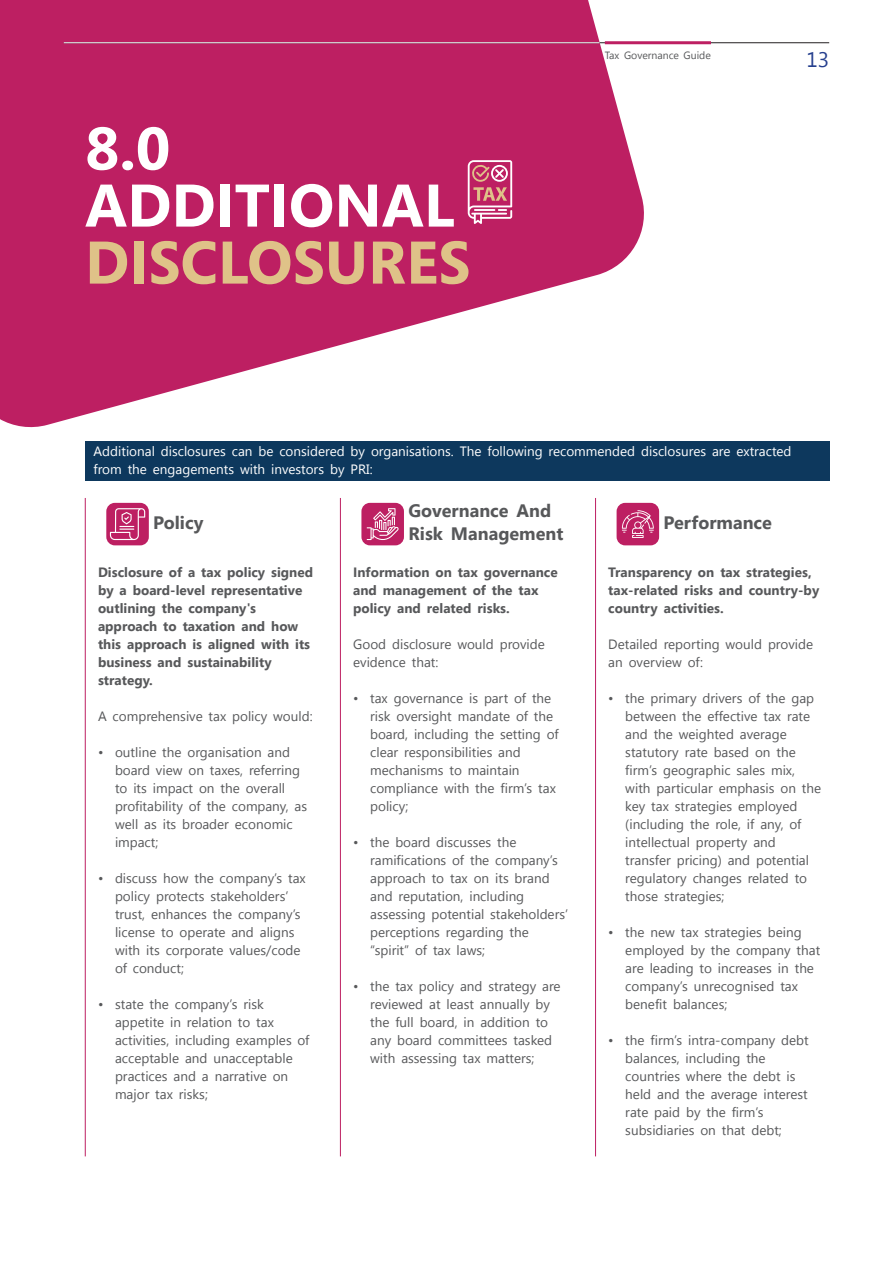
<style>
.page{position:relative;width:893px;height:1263px;background:#fff}
.page>*{position:absolute;margin:0;border:0;box-sizing:border-box;transform-origin:0 0}
.t1{font:700 60px/57px "Segoe UI";color:#fff}
.t2{font:700 60px "Segoe UI";color:#dfc288}
.t3{font:21px "Segoe UI";color:#253f8e}
.t4{font:700 18px/22.5px "Segoe UI";color:#57585a}
.t5{font:13.5px/18px "Segoe UI";color:#57585a}
.t6{font:700 13.5px/18px "Segoe UI";color:#57585a}
.t7{font:13.5px/18px "Segoe UI";color:#fff}
.t8{font:10.5px "Segoe UI";color:#57585a}
</style>
<div class="page">
<svg style="left:0;top:0;width:651px;height:428px;fill:#bd1f62"></svg>
<svg style="left:468px;top:160px;width:44px;height:64px;background:#d0688c"></svg>
<div style="left:85px;top:442px;width:744px;height:39px;background:#0d385d"></div>
<hr style="left:85px;top:498px;width:1px;height:48px;background:#bd1f62">
<hr style="left:340px;top:498px;width:1px;height:48px;background:#bd1f62">
<hr style="left:595px;top:498px;width:1px;height:48px;background:#bd1f62">
<hr style="left:85px;top:546px;width:1px;height:610px;background:#bd1f62">
<hr style="left:340px;top:546px;width:1px;height:610px;background:#bd1f62">
<hr style="left:595px;top:546px;width:1px;height:610px;background:#bd1f62">
<div style="left:361px;top:503px;width:43px;height:42px;background:#bd1f62;border-radius:9px"></div>
<svg style="left:367px;top:508px;width:32px;height:33px"></svg>
<div style="left:106px;top:503px;width:43px;height:42px;background:#bd1f62;border-radius:9px"></div>
<svg style="left:110px;top:508px;width:35px;height:32px"></svg>
<div style="left:617px;top:503px;width:42px;height:42px;background:#bd1f62;border-radius:9px"></div>
<svg style="left:622px;top:510px;width:32px;height:28px"></svg>
<hr style="left:64px;top:42px;width:765px;height:1px;background:#231f20">
<hr style="left:605px;top:41px;width:106px;height:3px;background:#bd1f62">
<hr style="left:64px;top:42px;width:536px;height:1px;background:#fff">
<h1 class="t1" style="left:85px;top:117px;width:371px">8.0<br>ADDITIONAL</h1>
<h1 class="t2" style="left:85px;top:219px;width:387px">DISCLOSURES</h1>
<p class="t8" style="left:605px;top:48px;width:108px">Tax Governance Guide</p>
<h2 class="t3" style="left:806px;top:45px;width:24px">13</h2>
<p class="t7" style="left:94px;top:442px;width:699px">Additional disclosures can be considered by organisations. The following recommended disclosures are extracted from the engagements with investors by PRI:</p>
<h3 class="t4" style="left:153px;top:510px;width:52px">Policy</h3>
<h3 class="t4" style="left:408px;top:499px;width:156px">Governance And<br>Risk Management</h3>
<h3 class="t4" style="left:664px;top:510px;width:110px">Performance</h3>
<p class="t6" style="left:98px;top:563px;width:217px">Disclosure of a tax policy signed by a board-level representative outlining the company's approach to taxation and how this approach is aligned with its business and sustainability strategy.</p>
<p class="t5" style="left:98px;top:707px;width:216px">A comprehensive tax policy would:</p>
<p class="t5" style="left:115px;top:743px;width:194px;text-indent:-17px">• outline the organisation and board view on taxes, referring to its impact on the overall profitability of the company, as well as its broader economic impact;</p>
<p class="t5" style="left:115px;top:869px;width:192px;text-indent:-17px">• discuss how the company’s tax policy protects stakeholders’ trust, enhances the company’s license to operate and aligns with its corporate values/code of conduct;</p>
<p class="t5" style="left:115px;top:995px;width:196px;text-indent:-17px">• state the company’s risk appetite in relation to tax activities, including examples of acceptable and unacceptable practices and a narrative on major tax risks;</p>
<p class="t6" style="left:353px;top:563px;width:206px">Information on tax governance and management of the tax policy and related risks.</p>
<p class="t5" style="left:353px;top:635px;width:193px">Good disclosure would provide evidence that:</p>
<p class="t5" style="left:370px;top:689px;width:190px;text-indent:-17px">• tax governance is part of the risk oversight mandate of the board, including the setting of clear responsibilities and mechanisms to maintain compliance with the firm’s tax policy;</p>
<p class="t5" style="left:370px;top:833px;width:200px;text-indent:-17px">• the board discusses the ramifications of the company’s approach to tax on its brand and reputation, including assessing potential stakeholders’ perceptions regarding the “spirit” of tax laws;</p>
<p class="t5" style="left:370px;top:977px;width:192px;text-indent:-17px">• the tax policy and strategy are reviewed at least annually by the full board, in addition to any board committees tasked with assessing tax matters;</p>
<p class="t6" style="left:608px;top:563px;width:212px">Transparency on tax strategies, tax-related risks and country-by country activities.</p>
<p class="t5" style="left:608px;top:635px;width:206px">Detailed reporting would provide an overview of:</p>
<p class="t5" style="left:625px;top:689px;width:197px;text-indent:-17px">• the primary drivers of the gap between the effective tax rate and the weighted average statutory rate based on the firm’s geographic sales mix, with particular emphasis on the key tax strategies employed (including the role, if any, of intellectual property and transfer pricing) and potential regulatory changes related to those strategies;</p>
<p class="t5" style="left:625px;top:923px;width:196px;text-indent:-17px">• the new tax strategies being employed by the company that are leading to increases in the company’s unrecognised tax benefit balances;</p>
<p class="t5" style="left:625px;top:1031px;width:185px;text-indent:-17px">• the firm’s intra-company debt balances, including the countries where the debt is held and the average interest rate paid by the firm’s subsidiaries on that debt;</p>
</div>
